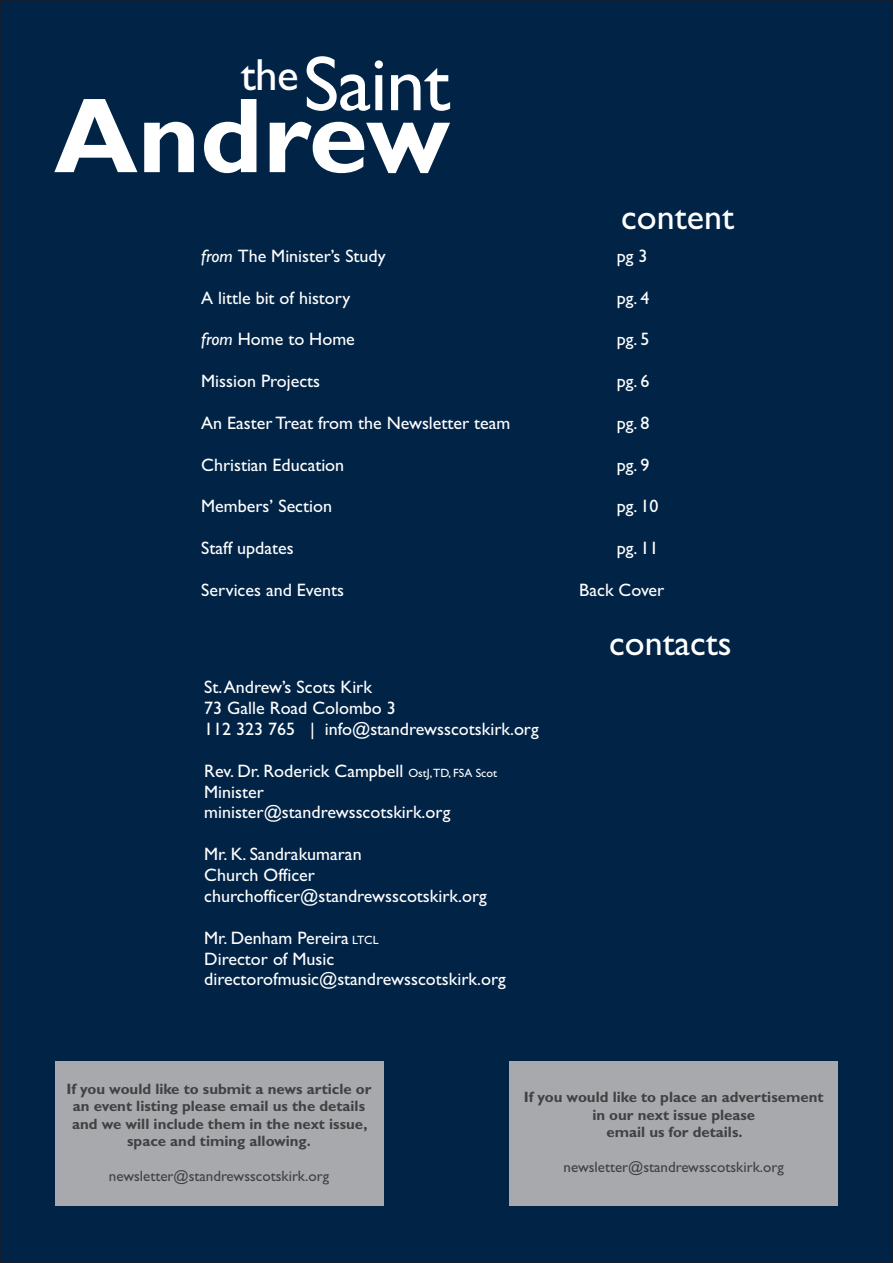
<style>
.page{position:relative;width:893px;height:1263px;background:#002346}
.page>*{position:absolute;margin:0;border:0;box-sizing:border-box;transform-origin:0 0}
.t1{font:700 107.25px "Gill Sans";color:#fff}
.t2{font:78.15px "Gill Sans";letter-spacing:-.015em;color:#fff}
.t3{font:36px "Gill Sans";color:#fff}
.t4{font:18px/20.9px "Gill Sans";color:#fff}
.t5{font:700 15px/17.4px "Gill Sans";color:#414142;text-align:center}
.t6{font:15px "Gill Sans";color:#414142}
.s1{font-style:italic}
.s2{font-size:12px}
</style>
<div class="page">
<div style="left:55px;top:1061px;width:328px;height:145px;background:#a7a9ac"></div>
<div style="left:509px;top:1061px;width:329px;height:145px;background:#a7a9ac"></div>
<h2 class="t2" style="left:241px;top:56px;width:211px"><sup>the</sup> Saint</h2>
<h1 class="t1" style="left:54px;top:98px;width:397px">Andrew</h1>
<h3 class="t3" style="left:621px;top:204px;width:114px">content</h3>
<p class="t4" style="left:201px;top:247px;width:186px"><span class="s1">from</span> The Minister’s Study</p>
<p class="t4" style="left:617px;top:247px;width:32px">pg 3</p>
<p class="t4" style="left:201px;top:289px;width:151px">A little bit of history</p>
<p class="t4" style="left:617px;top:289px;width:34px">pg. 4</p>
<p class="t4" style="left:201px;top:331px;width:155px"><span class="s1">from</span> Home to Home</p>
<p class="t4" style="left:617px;top:331px;width:34px">pg. 5</p>
<p class="t4" style="left:201px;top:372px;width:120px">Mission Projects</p>
<p class="t4" style="left:617px;top:372px;width:34px">pg. 6</p>
<p class="t4" style="left:201px;top:414px;width:311px">An Easter Treat from the Newsletter team</p>
<p class="t4" style="left:617px;top:414px;width:34px">pg. 8</p>
<p class="t4" style="left:201px;top:456px;width:144px">Christian Education</p>
<p class="t4" style="left:617px;top:456px;width:34px">pg. 9</p>
<p class="t4" style="left:201px;top:498px;width:132px">Members’ Section</p>
<p class="t4" style="left:617px;top:498px;width:43px">pg. 10</p>
<p class="t4" style="left:201px;top:539px;width:94px">Staff updates</p>
<p class="t4" style="left:617px;top:539px;width:43px">pg. 11</p>
<p class="t4" style="left:201px;top:581px;width:144px">Services and Events</p>
<p class="t4" style="left:579px;top:581px;width:87px">Back Cover</p>
<p class="t4" style="left:204px;top:679px;width:336px">St.Andrew’s Scots Kirk<br>73 Galle Road Colombo 3<br>112 323 765 | info@standrewsscotskirk.org</p>
<p class="t4" style="left:204px;top:762px;width:294px">Rev. Dr. Roderick Campbell <span class="s2">OstJ,TD, FSA Scot<br></span>Minister minister@standrewsscotskirk.org</p>
<p class="t4" style="left:204px;top:846px;width:284px">Mr. K. Sandrakumaran<br>Church Officer churchofficer@standrewsscotskirk.org</p>
<p class="t4" style="left:204px;top:929px;width:303px">Mr. Denham Pereira <span class="s2">LTCL<br></span>Director of Music directorofmusic@standrewsscotskirk.org</p>
<h3 class="t3" style="left:609px;top:630px;width:124px">contacts</h3>
<p class="t5" style="left:67px;top:1081px;width:306px">If you would like to submit a news article or an event listing please email us the details and we will include them in the next issue, space and timing allowing.</p>
<p class="t6" style="left:109px;top:1170px;width:222px">newsletter@standrewsscotskirk.org</p>
<p class="t5" style="left:524px;top:1090px;width:301px">If you would like to place an advertisement in our next issue please<br>email us for details.</p>
<p class="t6" style="left:564px;top:1162px;width:222px">newsletter@standrewsscotskirk.org</p>
</div>
